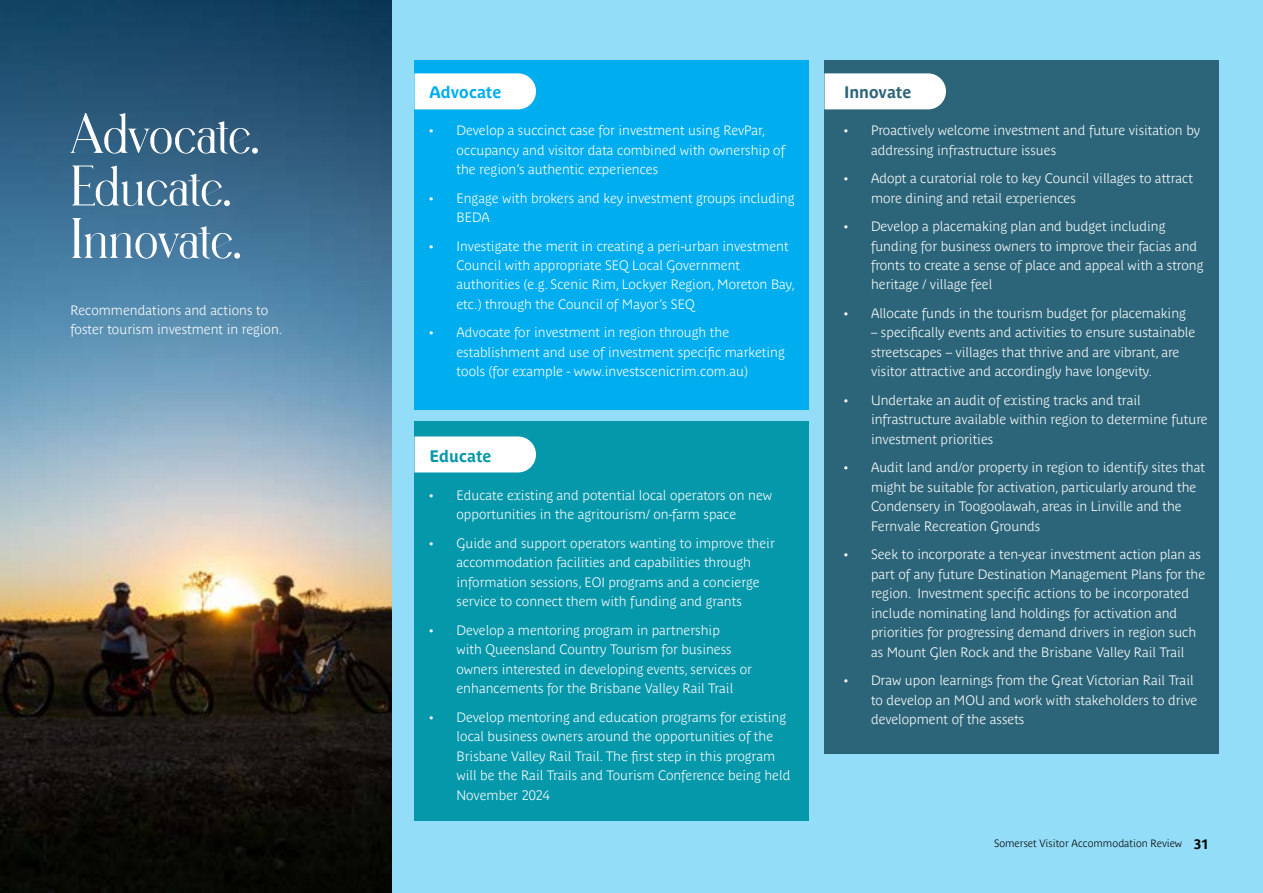
<style>
.page{position:relative;width:1263px;height:893px;background:#94ddf8}
.page>*{position:absolute;margin:0;border:0;box-sizing:border-box;transform-origin:0 0}
.t1{font:57px/52.5px "Nathile";letter-spacing:-.01em;color:#fff}
.t2{font:700 16.5px "Parisine Plus Std";color:#00aeef}
.t3{font:700 16.5px "Parisine Plus Std";color:#2c6579}
.t4{font:700 16.5px "Parisine Plus Std";color:#0597aa}
.t5{font:700 13.5px/19.5px "Parisine Plus Std Clair";color:#fff}
.t6{font:700 10.5px "Parisine Plus Std Clair";color:#000}
.s1{font-family:"Parisine Plus Std";font-size:13.5px}
</style>
<div class="page">
<div style="left:414px;top:421px;width:395px;height:400px;background:#0597aa"></div>
<div style="left:414px;top:60px;width:395px;height:349px;background:#00aeef"></div>
<div style="left:414px;top:73px;width:122px;height:36px;background:#fff"></div>
<div style="left:414px;top:436px;width:122px;height:36px;background:#fff"></div>
<div style="left:824px;top:60px;width:395px;height:693px;background:#2c6579"></div>
<img style="left:0;top:0;width:391px;height:893px">
<div style="left:824px;top:73px;width:122px;height:36px;background:#fff"></div>
<h1 class="t1" style="left:70px;top:112px;width:191px">Advocate.<br>Educate.<br>Innovate.</h1>
<p class="t5" style="left:70px;top:300px;width:214px">Recommendations and actions to foster tourism investment in region.</p>
<p class="t2" style="left:429px;top:82px;width:74px">Advocate</p>
<p class="t5" style="left:456px;top:120px;width:330px;text-indent:-27px">• Develop a succinct case for investment using RevPar, occupancy and visitor data combined with ownership of the region’s authentic experiences</p>
<p class="t5" style="left:456px;top:188px;width:339px;text-indent:-27px">• Engage with brokers and key investment groups including<br>BEDA</p>
<p class="t5" style="left:456px;top:236px;width:340px;text-indent:-27px">• Investigate the merit in creating a peri-urban investment Council with appropriate SEQ Local Government authorities (e.g. Scenic Rim, Lockyer Region, Moreton Bay, etc.) through the Council of Mayor’s SEQ</p>
<p class="t5" style="left:456px;top:323px;width:330px;text-indent:-27px">• Advocate for investment in region through the establishment and use of investment specific marketing tools (for example - www.investscenicrim.com.au)</p>
<p class="t4" style="left:429px;top:447px;width:64px">Educate</p>
<p class="t5" style="left:456px;top:485px;width:317px;text-indent:-27px">• Educate existing and potential local operators on new opportunities in the agritourism/ on-farm space</p>
<p class="t5" style="left:456px;top:533px;width:320px;text-indent:-27px">• Guide and support operators wanting to improve their accommodation facilities and capabilities through information sessions, EOI programs and a concierge service to connect them with funding and grants</p>
<p class="t5" style="left:456px;top:620px;width:297px;text-indent:-27px">• Develop a mentoring program in partnership<br>with Queensland Country Tourism for business owners interested in developing events, services or enhancements for the Brisbane Valley Rail Trail</p>
<p class="t5" style="left:456px;top:707px;width:335px;text-indent:-27px">• Develop mentoring and education programs for existing local business owners around the opportunities of the Brisbane Valley Rail Trail. The first step in this program will be the Rail Trails and Tourism Conference being held November 2024</p>
<p class="t3" style="left:844px;top:82px;width:69px">Innovate</p>
<p class="t5" style="left:871px;top:120px;width:331px;text-indent:-27px">• Proactively welcome investment and future visitation by addressing infrastructure issues</p>
<p class="t5" style="left:871px;top:168px;width:324px;text-indent:-27px">• Adopt a curatorial role to key Council villages to attract more dining and retail experiences</p>
<p class="t5" style="left:871px;top:216px;width:334px;text-indent:-27px">• Develop a placemaking plan and budget including funding for business owners to improve their facias and fronts to create a sense of place and appeal with a strong heritage / village feel</p>
<p class="t5" style="left:844px;top:303px;width:343px">• Allocate funds in the tourism budget for placemaking</p>
<p class="t5" style="left:871px;top:323px;width:326px">– specifically events and activities to ensure sustainable streetscapes – villages that thrive and are vibrant, are visitor attractive and accordingly have longevity.</p>
<p class="t5" style="left:871px;top:390px;width:338px;text-indent:-27px">• Undertake an audit of existing tracks and trail infrastructure available within region to determine future investment priorities</p>
<p class="t5" style="left:871px;top:458px;width:336px;text-indent:-27px">• Audit land and/or property in region to identify sites that might be suitable for activation, particularly around the Condensery in Toogoolawah, areas in Linville and the Fernvale Recreation Grounds</p>
<p class="t5" style="left:871px;top:545px;width:336px;text-indent:-27px">• Seek to incorporate a ten-year investment action plan as part of any future Destination Management Plans for the region. Investment specific actions to be incorporated include nominating land holdings for activation and priorities for progressing demand drivers in region such as Mount Glen Rock and the Brisbane Valley Rail Trail</p>
<p class="t5" style="left:871px;top:671px;width:328px;text-indent:-27px">• Draw upon learnings from the Great Victorian Rail Trail to develop an MOU and work with stakeholders to drive development of the assets</p>
<p class="t6" style="left:994px;top:838px;width:216px">Somerset Visitor Accommodation Review <span class="s1">31</span></p>
</div>
